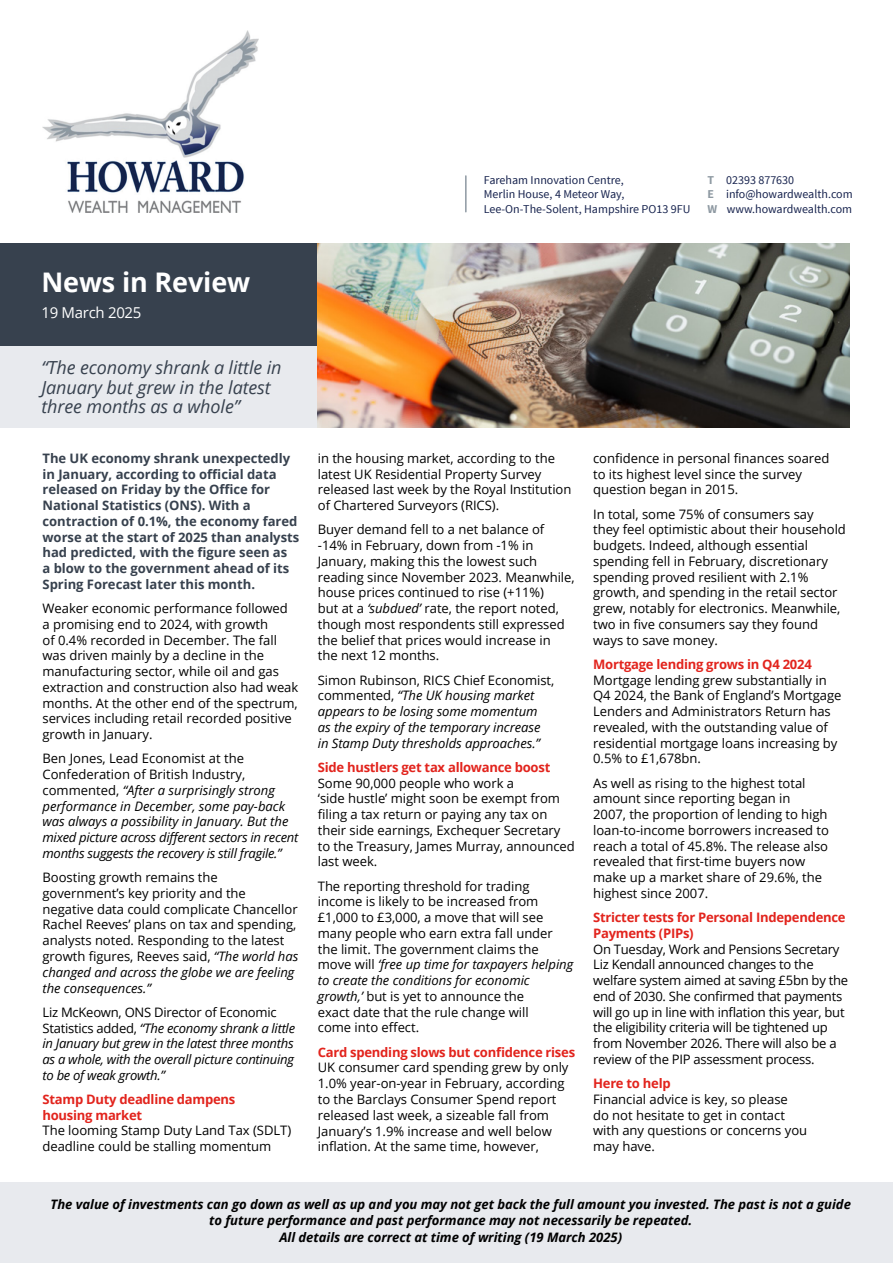
<style>
.page{position:relative;width:893px;height:1263px;background:#fff}
.page>*{position:absolute;margin:0;border:0;box-sizing:border-box;transform-origin:0 0}
.t1{font:700 27px "Open Sans";letter-spacing:-.005em;color:#fff}
.t2{font:italic 18px/19.5px "Open Sans";letter-spacing:-.005em;color:#37414e}
.t3{font:15px "Open Sans";letter-spacing:-.02em;color:#fff}
.t4{font:13.05px/15.8px "Open Sans";letter-spacing:-.005em;color:#000}
.t5{font:italic 13.05px/15.8px "Open Sans";letter-spacing:-.005em;color:#000}
.t6{font:700 13.05px/15.8px "Open Sans";letter-spacing:-.005em;color:#37414e}
.t7{font:italic 700 13.05px/16.5px "Open Sans";letter-spacing:-.005em;color:#000;text-align:center}
.t8{font:700 13.05px/15.8px "Open Sans";letter-spacing:-.02em;color:#e2241d}
.t9{font:12px/14.4px "Source Sans Pro";color:#17234e}
.s1{font-weight:700;color:#8e99a2}
.s2{font-style:normal}
.s3{font-style:italic}
</style>
<div class="page">
<div style="left:0;top:346px;width:320px;height:81px;background:#e8eaee"></div>
<div style="left:0;top:243px;width:320px;height:103px;background:#37414e"></div>
<img style="left:318px;top:243px;width:531px;height:184px">
<div style="left:0;top:1182px;width:893px;height:81px;background:#e8eaee"></div>
<hr style="left:465px;top:176px;width:2px;height:36px;background:#8e99a2">
<img style="left:43px;top:30px;width:216px;height:183px">
<p class="t9" style="left:484px;top:173px;width:208px">Fareham Innovation Centre,<br>Merlin House, 4 Meteor Way,<br>Lee-On-The-Solent, Hampshire PO13 9FU</p>
<p class="t9" style="left:707px;top:173px;width:147px"><span class="s1">T</span> 02393 877630<br><span class="s1">E</span> info@howardwealth.com<br><span class="s1">W</span> www.howardwealth.com</p>
<h1 class="t1" style="left:41px;top:263px;width:210px">News in Review</h1>
<p class="t3" style="left:41px;top:303px;width:102px">19 March 2025</p>
<h2 class="t2" style="left:41px;top:357px;width:242px">“The economy shrank a little in<br>January but grew in the latest three months as a whole”</h2>
<p class="t6" style="left:43px;top:450px;width:258px">The UK economy shrank unexpectedly in January, according to official data released on Friday by the Office for National Statistics (ONS). With a contraction of 0.1%, the economy fared worse at the start of 2025 than analysts had predicted, with the figure seen as<br>a blow to the government ahead of its Spring Forecast later this month.</p>
<p class="t4" style="left:43px;top:600px;width:257px">Weaker economic performance followed a promising end to 2024, with growth<br>of 0.4% recorded in December. The fall was driven mainly by a decline in the manufacturing sector, while oil and gas extraction and construction also had weak months. At the other end of the spectrum, services including retail recorded positive growth in January.</p>
<p class="t5" style="left:43px;top:750px;width:257px"><span class="s2">Ben Jones, Lead Economist at the Confederation of British Industry, commented,</span> “After a surprisingly strong performance in December, some pay-back was always a possibility in January. But the mixed picture across different sectors in recent months suggests the recovery is still fragile.”</p>
<p class="t4" style="left:43px;top:869px;width:257px">Boosting growth remains the government’s key priority and the negative data could complicate Chancellor Rachel Reeves’ plans on tax and spending, analysts noted. Responding to the latest growth figures, Reeves said, <span class="s3">“The world has changed and across the globe we are feeling the consequences.”</span></p>
<p class="t5" style="left:43px;top:1004px;width:254px"><span class="s2">Liz McKeown, ONS Director of Economic Statistics added,</span> “The economy shrank a little in January but grew in the latest three months as a whole, with the overall picture continuing to be of weak growth.”</p>
<p class="t8" style="left:43px;top:1091px;width:194px">Stamp Duty deadline dampens housing market</p>
<p class="t4" style="left:43px;top:1122px;width:250px">The looming Stamp Duty Land Tax (SDLT) deadline could be stalling momentum</p>
<p class="t4" style="left:318px;top:450px;width:255px">in the housing market, according to the latest UK Residential Property Survey released last week by the Royal Institution of Chartered Surveyors (RICS).</p>
<p class="t4" style="left:318px;top:521px;width:258px">Buyer demand fell to a net balance of -14% in February, down from -1% in January, making this the lowest such reading since November 2023. Meanwhile, house prices continued to rise (+11%)<br>but at a <span class="s3">‘subdued’</span> rate, the report noted, though most respondents still expressed the belief that prices would increase in<br>the next 12 months.</p>
<p class="t5" style="left:318px;top:672px;width:238px"><span class="s2">Simon Rubinson, RICS Chief Economist, commented,</span> “The UK housing market appears to be losing some momentum<br>as the expiry of the temporary increase in Stamp Duty thresholds approaches.”</p>
<p class="t8" style="left:318px;top:759px;width:234px">Side hustlers get tax allowance boost</p>
<p class="t4" style="left:318px;top:775px;width:258px">Some 90,000 people who work a<br>‘side hustle’ might soon be exempt from filing a tax return or paying any tax on their side earnings, Exchequer Secretary to the Treasury, James Murray, announced last week.</p>
<p class="t4" style="left:318px;top:878px;width:257px">The reporting threshold for trading income is likely to be increased from £1,000 to £3,000, a move that will see many people who earn extra fall under the limit. The government claims the move will <span class="s3">‘free up time for taxpayers helping to create the conditions for economic growth,’</span> but is yet to announce the<br>exact date that the rule change will<br>come into effect.</p>
<p class="t8" style="left:318px;top:1044px;width:259px">Card spending slows but confidence rises</p>
<p class="t4" style="left:318px;top:1059px;width:252px">UK consumer card spending grew by only 1.0% year-on-year in February, according to the Barclays Consumer Spend report released last week, a sizeable fall from January’s 1.9% increase and well below inflation. At the same time, however,</p>
<p class="t4" style="left:593px;top:450px;width:238px">confidence in personal finances soared to its highest level since the survey question began in 2015.</p>
<p class="t4" style="left:593px;top:506px;width:254px">In total, some 75% of consumers say<br>they feel optimistic about their household budgets. Indeed, although essential spending fell in February, discretionary spending proved resilient with 2.1% growth, and spending in the retail sector grew, notably for electronics. Meanwhile, two in five consumers say they found ways to save money.</p>
<p class="t8" style="left:593px;top:656px;width:220px">Mortgage lending grows in Q4 2024</p>
<p class="t4" style="left:593px;top:672px;width:250px">Mortgage lending grew substantially in Q4 2024, the Bank of England’s Mortgage Lenders and Administrators Return has revealed, with the outstanding value of residential mortgage loans increasing by 0.5% to £1,678bn.</p>
<p class="t4" style="left:593px;top:775px;width:237px">As well as rising to the highest total amount since reporting began in<br>2007, the proportion of lending to high loan-to-income borrowers increased to reach a total of 45.8%. The release also revealed that first-time buyers now make up a market share of 29.6%, the highest since 2007.</p>
<p class="t8" style="left:593px;top:909px;width:254px">Stricter tests for Personal Independence<br>Payments (PIPs)</p>
<p class="t4" style="left:593px;top:941px;width:257px">On Tuesday, Work and Pensions Secretary Liz Kendall announced changes to the welfare system aimed at saving £5bn by the end of 2030. She confirmed that payments will go up in line with inflation this year, but the eligibility criteria will be tightened up from November 2026. There will also be a review of the PIP assessment process.</p>
<p class="t8" style="left:593px;top:1075px;width:79px">Here to help</p>
<p class="t4" style="left:593px;top:1091px;width:216px">Financial advice is key, so please<br>do not hesitate to get in contact with any questions or concerns you may have.</p>
<p class="t7" style="left:51px;top:1195px;width:802px">The value of investments can go down as well as up and you may not get back the full amount you invested. The past is not a guide to future performance and past performance may not necessarily be repeated.<br>All details are correct at time of writing (19 March 2025)</p>
</div>
